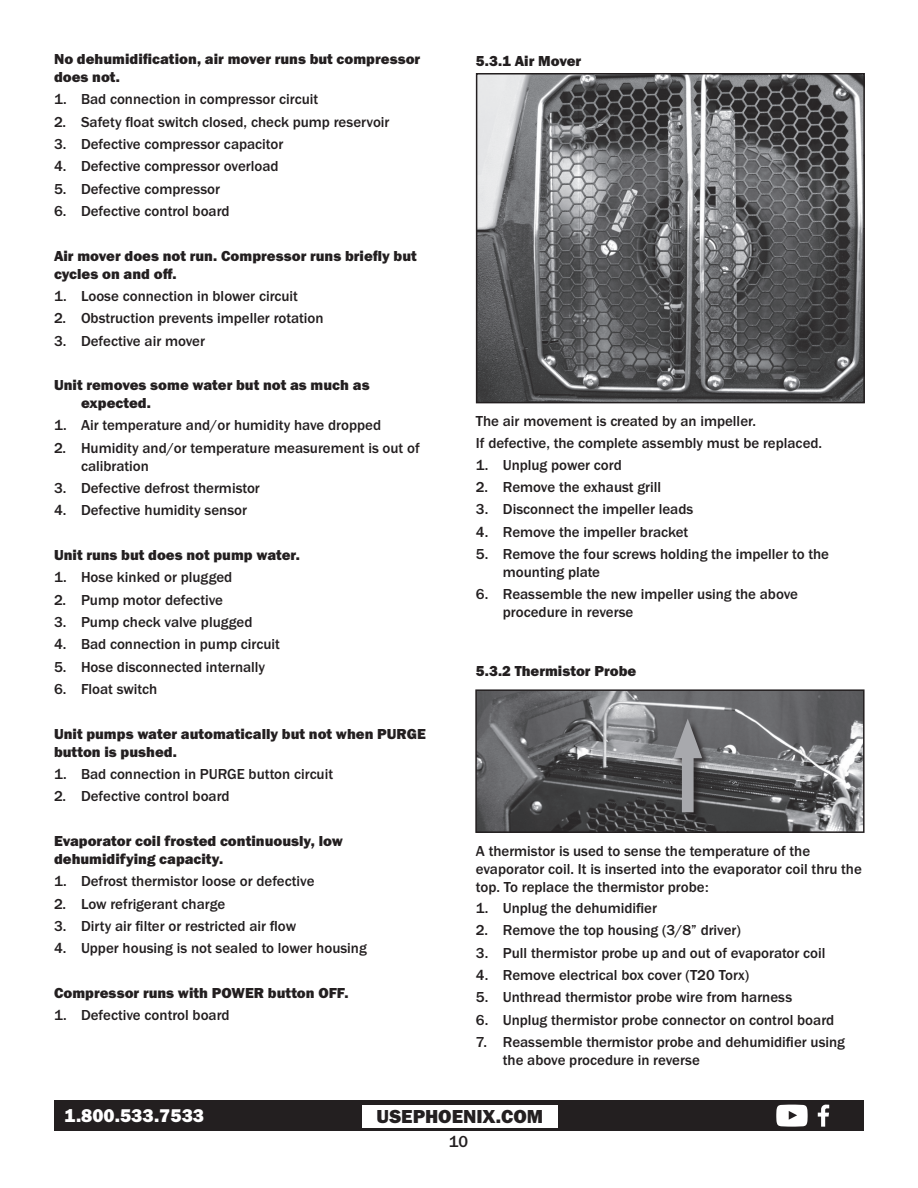
<style>
.page{position:relative;width:918px;height:1188px;background:#fff}
.page>*{position:absolute;margin:0;border:0;box-sizing:border-box;transform-origin:0 0}
.t1{font:19.5px "Franklin Gothic URW Hea";color:#231f20}
.t2{font:19.05px "Franklin Gothic URW Hea";color:#fff}
.t3{font:500 16.5px "Franklin Gothic URW";color:#231f20}
._12_pt_bold_subhead{font:500 15px/18px "Franklin Gothic URW";color:#231f20}
.Caution_text{font:15px/18px "Franklin Gothic URW Hea";color:#231f20}
.Numbered_Tabbed_text{font:15px/18px "Franklin Gothic URW Hea";color:#231f20}
.Numbered_Tabbed_text-2{font:500 15px "Franklin Gothic URW";color:#231f20}
._12_pt_bold_subhead-2{font:15px "Franklin Gothic URW Hea";color:#231f20}
</style>
<div class="page">
<div style="left:54px;top:1100px;width:810px;height:31px;background:#231f20"></div>
<svg style="left:818px;top:1104px;width:11px;height:23px"></svg>
<svg style="left:776px;top:1105px;width:32px;height:22px"></svg>
<div style="left:362px;top:1105px;width:196px;height:22px;background:#fff"></div>
<img style="left:479px;top:76px;width:383px;height:324px">
<div style="left:476px;top:73px;width:389px;height:330px;border:2px solid #231f20"></div>
<img style="left:478px;top:692px;width:384px;height:138px">
<div style="left:475px;top:689px;width:390px;height:144px;border:2px solid #231f20"></div>
<div style="left:673px;top:719px;width:38px;height:102px;background:#231f20;opacity:.75"></div>
<div style="left:682px;top:742px;width:12px;height:70px;background:#a8a9ad"></div>
<svg style="left:673px;top:719px;width:29px;height:39px"></svg>
<p class="Caution_text" style="left:54px;top:50px;width:368px">No dehumidification, air mover runs but compressor does not.</p>
<p class="_12_pt_bold_subhead" style="left:54px;top:90px;width:266px">1. Bad connection in compressor circuit</p>
<p class="_12_pt_bold_subhead" style="left:54px;top:112px;width:337px">2. Safety float switch closed, check pump reservoir</p>
<p class="_12_pt_bold_subhead" style="left:54px;top:135px;width:231px">3. Defective compressor capacitor</p>
<p class="_12_pt_bold_subhead" style="left:54px;top:157px;width:226px">4. Defective compressor overload</p>
<p class="_12_pt_bold_subhead" style="left:54px;top:179px;width:168px">5. Defective compressor</p>
<p class="_12_pt_bold_subhead" style="left:54px;top:202px;width:177px">6. Defective control board</p>
<p class="Caution_text" style="left:54px;top:246px;width:364px">Air mover does not run. Compressor runs briefly but cycles on and off.</p>
<p class="_12_pt_bold_subhead" style="left:54px;top:287px;width:246px">1. Loose connection in blower circuit</p>
<p class="_12_pt_bold_subhead" style="left:54px;top:309px;width:271px">2. Obstruction prevents impeller rotation</p>
<p class="_12_pt_bold_subhead" style="left:54px;top:331px;width:153px">3. Defective air mover</p>
<p class="Numbered_Tabbed_text" style="left:81px;top:376px;width:290px;text-indent:-27px">Unit removes some water but not as much as expected.</p>
<p class="_12_pt_bold_subhead" style="left:54px;top:416px;width:329px">1. Air temperature and/or humidity have dropped</p>
<p class="_12_pt_bold_subhead" style="left:81px;top:439px;width:340px;text-indent:-27px">2. Humidity and/or temperature measurement is out of calibration</p>
<p class="_12_pt_bold_subhead" style="left:54px;top:479px;width:207px">3. Defective defrost thermistor</p>
<p class="_12_pt_bold_subhead" style="left:54px;top:501px;width:195px">4. Defective humidity sensor</p>
<p class="Numbered_Tabbed_text" style="left:54px;top:546px;width:248px">Unit runs but does not pump water.</p>
<p class="_12_pt_bold_subhead" style="left:54px;top:568px;width:180px">1. Hose kinked or plugged</p>
<p class="_12_pt_bold_subhead" style="left:54px;top:590px;width:171px">2. Pump motor defective</p>
<p class="_12_pt_bold_subhead" style="left:54px;top:613px;width:200px">3. Pump check valve plugged</p>
<p class="_12_pt_bold_subhead" style="left:54px;top:635px;width:228px">4. Bad connection in pump circuit</p>
<p class="_12_pt_bold_subhead" style="left:54px;top:657px;width:213px">5. Hose disconnected internally</p>
<p class="_12_pt_bold_subhead" style="left:54px;top:680px;width:105px">6. Float switch</p>
<p class="Caution_text" style="left:54px;top:724px;width:373px">Unit pumps water automatically but not when PURGE button is pushed.</p>
<p class="_12_pt_bold_subhead" style="left:54px;top:765px;width:281px">1. Bad connection in PURGE button circuit</p>
<p class="_12_pt_bold_subhead" style="left:54px;top:787px;width:177px">2. Defective control board</p>
<p class="Caution_text" style="left:54px;top:831px;width:290px">Evaporator coil frosted continuously, low dehumidifying capacity.</p>
<p class="_12_pt_bold_subhead" style="left:54px;top:872px;width:262px">1. Defrost thermistor loose or defective</p>
<p class="_12_pt_bold_subhead" style="left:54px;top:894px;width:173px">2. Low refrigerant charge</p>
<p class="_12_pt_bold_subhead" style="left:54px;top:917px;width:244px">3. Dirty air filter or restricted air flow</p>
<p class="_12_pt_bold_subhead" style="left:54px;top:939px;width:314px">4. Upper housing is not sealed to lower housing</p>
<p class="Caution_text" style="left:54px;top:983px;width:296px">Compressor runs with POWER button OFF.</p>
<p class="_12_pt_bold_subhead" style="left:54px;top:1006px;width:177px">1. Defective control board</p>
<p class="_12_pt_bold_subhead-2" style="left:476px;top:52px;width:107px">5.3.1 Air Mover</p>
<p class="_12_pt_bold_subhead" style="left:476px;top:412px;width:282px">The air movement is created by an impeller.</p>
<p class="Numbered_Tabbed_text-2" style="left:476px;top:433px;width:348px">If defective, the complete assembly must be replaced.</p>
<p class="_12_pt_bold_subhead" style="left:476px;top:456px;width:148px">1. Unplug power cord</p>
<p class="_12_pt_bold_subhead" style="left:476px;top:478px;width:187px">2. Remove the exhaust grill</p>
<p class="_12_pt_bold_subhead" style="left:476px;top:500px;width:219px">3. Disconnect the impeller leads</p>
<p class="_12_pt_bold_subhead" style="left:476px;top:523px;width:214px">4. Remove the impeller bracket</p>
<p class="_12_pt_bold_subhead" style="left:503px;top:545px;width:328px;text-indent:-27px">5. Remove the four screws holding the impeller to the mounting plate</p>
<p class="_12_pt_bold_subhead" style="left:503px;top:585px;width:297px;text-indent:-27px">6. Reassemble the new impeller using the above procedure in reverse</p>
<p class="_12_pt_bold_subhead-2" style="left:476px;top:661px;width:162px">5.3.2 Thermistor Probe</p>
<p class="_12_pt_bold_subhead" style="left:476px;top:841px;width:388px">A thermistor is used to sense the temperature of the evaporator coil. It is inserted into the evaporator coil thru the top. To replace the thermistor probe:</p>
<p class="_12_pt_bold_subhead" style="left:476px;top:899px;width:183px">1. Unplug the dehumidifier</p>
<p class="_12_pt_bold_subhead" style="left:476px;top:921px;width:267px">2. Remove the top housing (3/8” driver)</p>
<p class="_12_pt_bold_subhead" style="left:476px;top:943px;width:351px">3. Pull thermistor probe up and out of evaporator coil</p>
<p class="_12_pt_bold_subhead" style="left:476px;top:966px;width:275px">4. Remove electrical box cover (T20 Torx)</p>
<p class="_12_pt_bold_subhead" style="left:476px;top:988px;width:318px">5. Unthread thermistor probe wire from harness</p>
<p class="_12_pt_bold_subhead" style="left:476px;top:1010px;width:360px">6. Unplug thermistor probe connector on control board</p>
<p class="_12_pt_bold_subhead" style="left:503px;top:1033px;width:344px;text-indent:-27px">7. Reassemble thermistor probe and dehumidifier using the above procedure in reverse</p>
<p class="t2" style="left:64px;top:1103px;width:141px">1.800.533.7533</p>
<h1 class="t1" style="left:377px;top:1104px;width:168px">USEPHOENIX.COM</h1>
<p class="t3" style="left:449px;top:1131px;width:21px">10</p>
</div>
